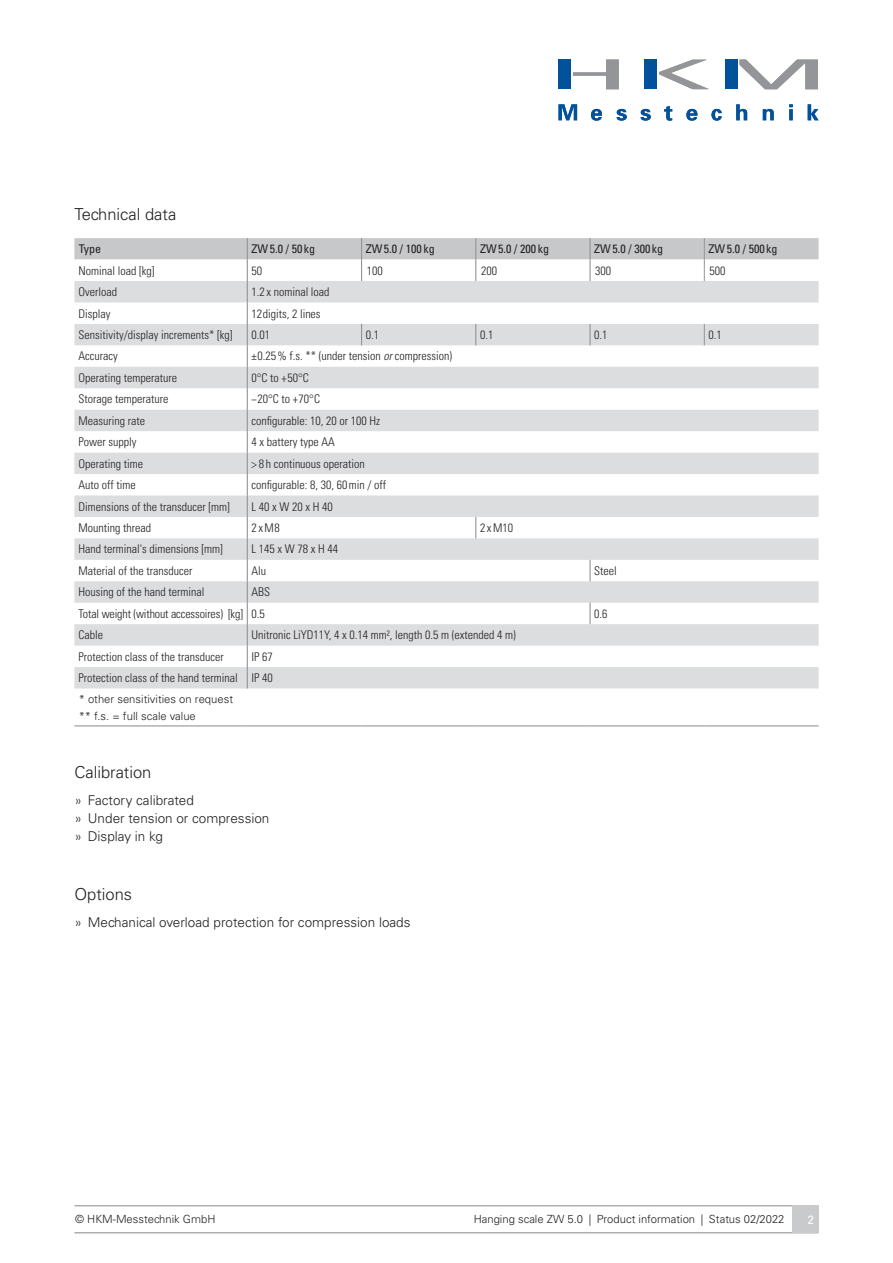
<style>
.page{position:relative;width:893px;height:1263px;background:#fff}
.page>*{position:absolute;margin:0;border:0;box-sizing:border-box;transform-origin:0 0}
.t1{font:300 16.5px "Univers LT Std";color:#231f20}
.t2{font:300 13.5px/18px "Univers LT Std";color:#231f20}
.t3{font:300 condensed 12px/21.5px "Univers LT Std";color:#231f20}
.t4{font:condensed 12px "Univers LT Std";color:#231f20}
.t5{font:12px "Univers LT Std";color:#fff}
.t6{font:300 11.25px/16.5px "Univers LT Std";color:#231f20}
.s1{font-style:italic}
</style>
<div class="page">
<hr style="left:74px;top:1205px;width:745px;height:1px;background:#939598">
<hr style="left:74px;top:1232px;width:745px;height:1px;background:#939598">
<svg style="left:559px;top:104px;width:18px;height:16px"></svg>
<svg style="left:591px;top:109px;width:11px;height:12px"></svg>
<svg style="left:617px;top:109px;width:10px;height:12px"></svg>
<svg style="left:641px;top:109px;width:10px;height:12px"></svg>
<svg style="left:664px;top:106px;width:8px;height:15px"></svg>
<svg style="left:686px;top:109px;width:11px;height:12px"></svg>
<svg style="left:711px;top:109px;width:11px;height:12px"></svg>
<svg style="left:736px;top:104px;width:11px;height:16px"></svg>
<svg style="left:763px;top:109px;width:11px;height:11px"></svg>
<svg style="left:789px;top:109px;width:4px;height:11px"></svg>
<svg style="left:789px;top:104px;width:4px;height:3px"></svg>
<svg style="left:808px;top:104px;width:11px;height:16px"></svg>
<div style="left:558px;top:60px;width:13px;height:29px;background:#01529b"></div>
<div style="left:644px;top:60px;width:13px;height:29px;background:#01529b"></div>
<div style="left:725px;top:60px;width:13px;height:29px;background:#01529b"></div>
<svg style="left:573px;top:60px;width:46px;height:29px"></svg>
<svg style="left:659px;top:60px;width:50px;height:29px"></svg>
<svg style="left:739px;top:60px;width:79px;height:29px"></svg>
<svg style="left:74px;top:238px;width:745px;height:450px"></svg>
<hr style="left:589px;top:238px;width:2px;height:22px;background:#939598">
<hr style="left:589px;top:260px;width:2px;height:21px;background:#939598">
<hr style="left:589px;top:324px;width:2px;height:21px;background:#939598">
<hr style="left:589px;top:560px;width:2px;height:21px;background:#939598">
<hr style="left:589px;top:603px;width:2px;height:21px;background:#939598">
<hr style="left:74px;top:725px;width:173px;height:1px;background:#939598">
<hr style="left:247px;top:725px;width:115px;height:1px;background:#939598">
<hr style="left:362px;top:725px;width:114px;height:1px;background:#939598">
<hr style="left:476px;top:725px;width:114px;height:1px;background:#939598">
<hr style="left:590px;top:725px;width:114px;height:1px;background:#939598">
<hr style="left:704px;top:725px;width:115px;height:1px;background:#939598">
<div style="left:792px;top:1205px;width:27px;height:28px;background:#c9cacc"></div>
<h1 class="t1" style="left:74px;top:205px;width:104px">Technical data</h1>
<p class="t4" style="left:79px;top:241px;width:24px">Type</p>
<p class="t4" style="left:252px;top:241px;width:65px">ZW5.0 / 50 kg</p>
<p class="t4" style="left:366px;top:241px;width:70px">ZW5.0 / 100 kg</p>
<p class="t4" style="left:480px;top:241px;width:70px">ZW5.0 / 200 kg</p>
<p class="t4" style="left:594px;top:241px;width:70px">ZW5.0 / 300 kg</p>
<p class="t4" style="left:708px;top:241px;width:70px">ZW5.0 / 500 kg</p>
<p class="t3" style="left:79px;top:260px;width:77px">Nominal load [kg]</p>
<p class="t3" style="left:252px;top:260px;width:12px">50</p>
<p class="t3" style="left:367px;top:260px;width:17px">100</p>
<p class="t3" style="left:481px;top:260px;width:17px">200</p>
<p class="t3" style="left:595px;top:260px;width:17px">300</p>
<p class="t3" style="left:710px;top:260px;width:17px">500</p>
<p class="t3" style="left:79px;top:281px;width:40px">Overload</p>
<p class="t3" style="left:252px;top:281px;width:80px">1.2 x nominal load</p>
<p class="t3" style="left:79px;top:303px;width:33px">Display</p>
<p class="t3" style="left:252px;top:303px;width:71px">12digits, 2 lines</p>
<p class="t3" style="left:79px;top:324px;width:155px">Sensitivity/display increments* [kg]</p>
<p class="t3" style="left:252px;top:324px;width:20px">0.01</p>
<p class="t3" style="left:366px;top:324px;width:15px">0.1</p>
<p class="t3" style="left:480px;top:324px;width:15px">0.1</p>
<p class="t3" style="left:594px;top:324px;width:15px">0.1</p>
<p class="t3" style="left:708px;top:324px;width:15px">0.1</p>
<p class="t3" style="left:79px;top:345px;width:41px">Accuracy</p>
<p class="t3" style="left:251px;top:345px;width:202px">±0.25% f.s. ** (under tension <span class="s1">or</span> compression)</p>
<p class="t3" style="left:79px;top:367px;width:100px">Operating temperature</p>
<p class="t3" style="left:251px;top:367px;width:59px">0°C to +50°C</p>
<p class="t3" style="left:79px;top:388px;width:91px">Storage temperature</p>
<p class="t3" style="left:251px;top:388px;width:70px">−20°C to +70°C</p>
<p class="t3" style="left:79px;top:410px;width:68px">Measuring rate</p>
<p class="t3" style="left:251px;top:410px;width:130px">configurable: 10, 20 or 100 Hz</p>
<p class="t3" style="left:79px;top:431px;width:59px">Power supply</p>
<p class="t3" style="left:251px;top:431px;width:85px">4 x battery type AA</p>
<p class="t3" style="left:79px;top:453px;width:66px">Operating time</p>
<p class="t3" style="left:251px;top:453px;width:115px">&gt; 8 h continuous operation</p>
<p class="t3" style="left:79px;top:474px;width:59px">Auto off time</p>
<p class="t3" style="left:251px;top:474px;width:136px">configurable: 8, 30, 60min / off</p>
<p class="t3" style="left:79px;top:496px;width:153px">Dimensions of the transducer [mm]</p>
<p class="t3" style="left:251px;top:496px;width:83px">L 40 x W 20 x H 40</p>
<p class="t3" style="left:79px;top:517px;width:74px">Mounting thread</p>
<p class="t3" style="left:251px;top:517px;width:30px">2xM8</p>
<p class="t3" style="left:480px;top:517px;width:34px">2xM10</p>
<p class="t3" style="left:79px;top:538px;width:146px">Hand terminal's dimensions [mm]</p>
<p class="t3" style="left:251px;top:538px;width:88px">L 145 x W 78 x H 44</p>
<p class="t3" style="left:79px;top:560px;width:115px">Material of the transducer</p>
<p class="t3" style="left:251px;top:560px;width:16px">Alu</p>
<p class="t3" style="left:594px;top:560px;width:24px">Steel</p>
<p class="t3" style="left:79px;top:581px;width:127px">Housing of the hand terminal</p>
<p class="t3" style="left:79px;top:581px;width:193px;text-indent:173px">ABS<br>Total weight (without accessoires) [kg] 0.5</p>
<p class="t3" style="left:594px;top:603px;width:15px">0.6</p>
<p class="t3" style="left:79px;top:624px;width:26px">Cable</p>
<p class="t3" style="left:251px;top:624px;width:266px">Unitronic LiYD11Y, 4 x 0.14 mm², length 0.5 m (extended 4 m)</p>
<p class="t3" style="left:79px;top:646px;width:147px">Protection class of the transducer</p>
<p class="t3" style="left:79px;top:646px;width:196px;text-align:right">IP 67<br>Protection class of the hand terminal IP 40</p>
<p class="t6" style="left:79px;top:691px;width:156px">* other sensitivities on request ** f.s. = full scale value</p>
<h1 class="t1" style="left:74px;top:762px;width:79px">Calibration</h1>
<p class="t2" style="left:74px;top:791px;width:197px">» Factory calibrated<br>» Under tension or compression » Display in kg</p>
<h1 class="t1" style="left:74px;top:884px;width:59px">Options</h1>
<p class="t2" style="left:74px;top:913px;width:338px">» Mechanical overload protection for compression loads</p>
<p class="t6" style="left:75px;top:1210px;width:142px">© HKM-Messtechnik GmbH</p>
<p class="t6" style="left:474px;top:1210px;width:312px">Hanging scale ZW 5.0 | Product information | Status 02/2022</p>
<p class="t5" style="left:808px;top:1212px;width:8px">2</p>
</div>
